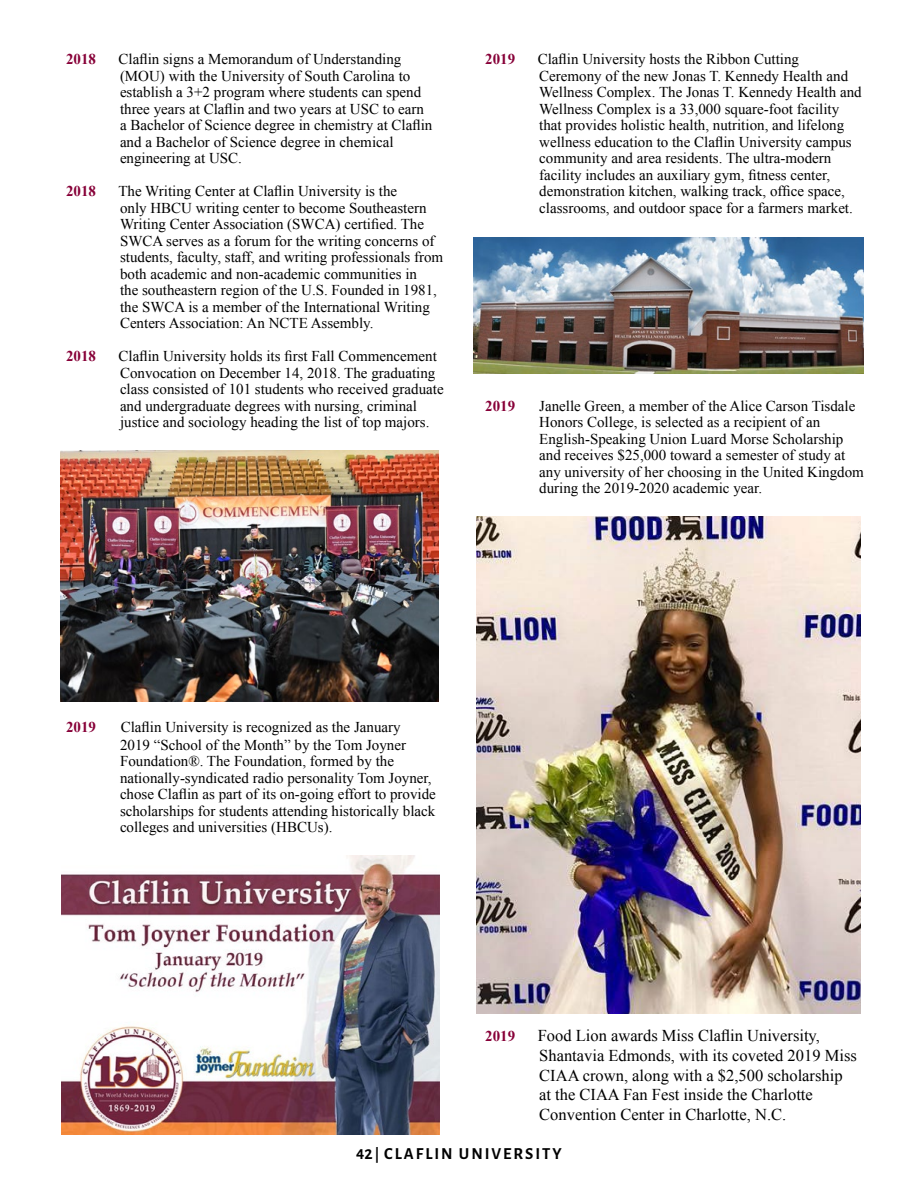
<style>
.page{position:relative;width:918px;height:1188px;background:#fff}
.page>*{position:absolute;margin:0;border:0;box-sizing:border-box;transform-origin:0 0}
.t1{font:16.5px/19.8px "Times New Roman";color:#000}
.t2{font:700 16.5px "Alegreya Sans SC";letter-spacing:.12em;color:#000}
.t3{font:15px/16.5px "Times New Roman";color:#000}
.t4{font:700 15px "Times New Roman";color:#870038}
.s1{font-size:15px}
</style>
<div class="page">
<img style="left:60px;top:450px;width:379px;height:252px">
<img style="left:476px;top:516px;width:384px;height:497px">
<img style="left:62px;top:855px;width:377px;height:280px">
<img style="left:473px;top:238px;width:391px;height:135px">
<p class="t4" style="left:66px;top:49px;width:31px">2018</p>
<p class="t3" style="left:118px;top:51px;width:315px">Claflin signs a Memorandum of Understanding (MOU) with the University of South Carolina to establish a 3+2 program where students can spend three years at Claflin and two years at USC to earn a Bachelor of Science degree in chemistry at Claflin and a Bachelor of Science degree in chemical engineering at USC.</p>
<p class="t4" style="left:66px;top:181px;width:31px">2018</p>
<p class="t3" style="left:118px;top:183px;width:326px">The Writing Center at Claflin University is the<br>only HBCU writing center to become Southeastern Writing Center Association (SWCA) certified. The SWCA serves as a forum for the writing concerns of students, faculty, staff, and writing professionals from both academic and non-academic communities in<br>the southeastern region of the U.S. Founded in 1981, the SWCA is a member of the International Writing Centers Association: An NCTE Assembly.</p>
<p class="t4" style="left:66px;top:346px;width:31px">2018</p>
<p class="t3" style="left:118px;top:348px;width:327px">Claflin University holds its first Fall Commencement Convocation on December 14, 2018. The graduating class consisted of 101 students who received graduate and undergraduate degrees with nursing, criminal justice and sociology heading the list of top majors.</p>
<p class="t4" style="left:485px;top:49px;width:31px">2019</p>
<p class="t3" style="left:538px;top:51px;width:325px">Claflin University hosts the Ribbon Cutting Ceremony of the new Jonas T. Kennedy Health and Wellness Complex. The Jonas T. Kennedy Health and Wellness Complex is a 33,000 square-foot facility that provides holistic health, nutrition, and lifelong wellness education to the Claflin University campus community and area residents. The ultra-modern facility includes an auxiliary gym, fitness center, demonstration kitchen, walking track, office space, classrooms, and outdoor space for a farmers market.</p>
<p class="t4" style="left:485px;top:396px;width:31px">2019</p>
<p class="t3" style="left:539px;top:397px;width:326px">Janelle Green, a member of the Alice Carson Tisdale Honors College, is selected as a recipient of an English-Speaking Union Luard Morse Scholarship and receives $25,000 toward a semester of study at any university of her choosing in the United Kingdom during the 2019-2020 academic year.</p>
<p class="t4" style="left:66px;top:717px;width:31px">2019</p>
<p class="t3" style="left:120px;top:718px;width:288px;line-height:18px">Claflin University is recognized as the January<br>2019 “School of the Month” by the Tom Joyner</p>
<p class="t3" style="left:120px;top:753px;width:317px">Foundation®. The Foundation, formed by the nationally-syndicated radio personality Tom Joyner, chose Claflin as part of its on-going effort to provide scholarships for students attending historically black colleges and universities (HBCUs).</p>
<p class="t4" style="left:485px;top:1026px;width:31px">2019</p>
<p class="t1" style="left:538px;top:1025px;width:321px">Food Lion awards Miss Claflin University, Shantavia Edmonds, with its coveted 2019 Miss CIAA crown, along with a $2,500 scholarship at the CIAA Fan Fest inside the Charlotte Convention Center in Charlotte, N.C.</p>
<p class="t2" style="left:356px;top:1142px;width:207px">42 <span class="s1">|</span> CLAFLIN UNIVERSITY</p>
</div>
